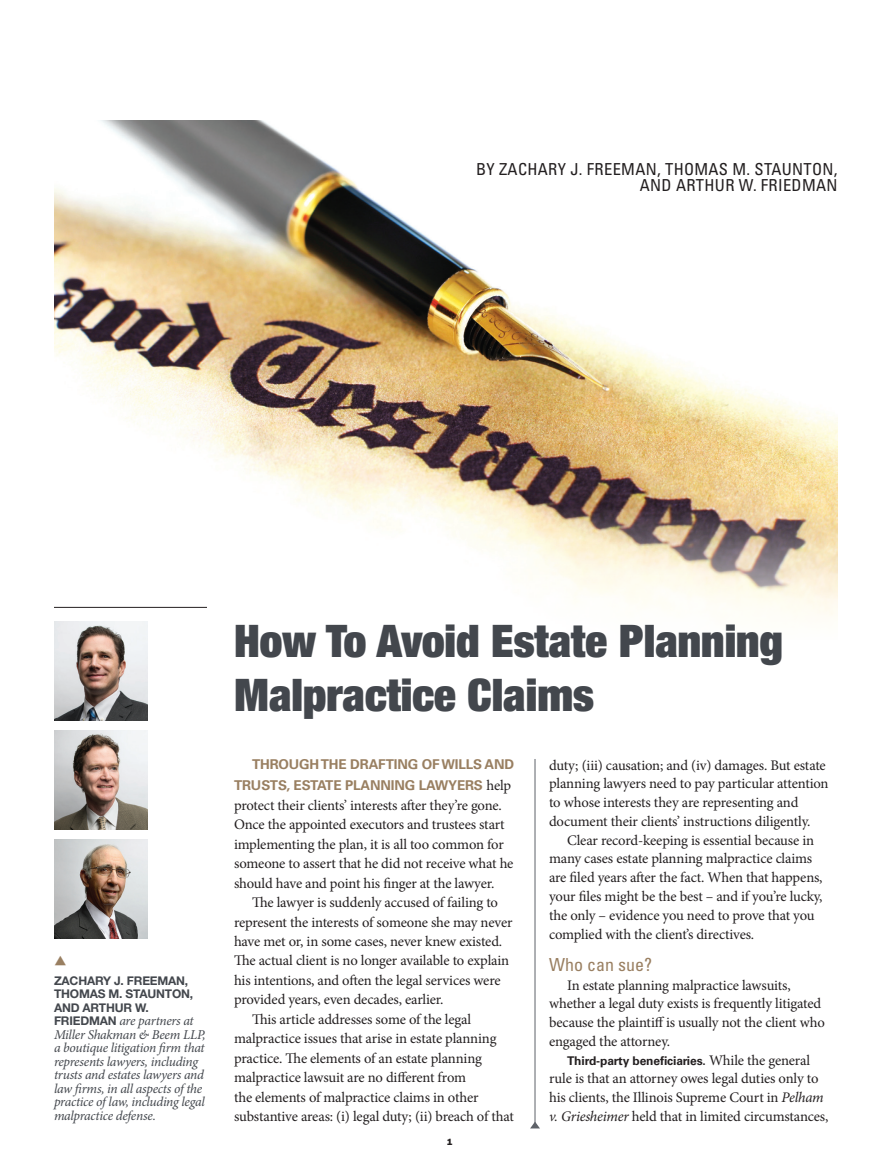
<style>
.page{position:relative;width:891px;height:1175px;background:#fff}
.page>*{position:absolute;margin:0;border:0;box-sizing:border-box;transform-origin:0 0}
.arthed{font:900 condensed 45px/54px "Helvetica Neue LT Std";color:#43474d}
.copyhead{font:condensed 18px "Univers LT Std";color:#997f61}
.byline{font:condensed 16.5px/15.8px "Univers LT Std";letter-spacing:.02em;color:#231f20;text-align:right}
.body{font:14.7px/19.5px "Minion Pro";letter-spacing:-.01em;color:#231f20}
.bio{font:italic 13.5px/13.5px "Minion Pro";letter-spacing:-.02em;color:#43474d}
.body-2{font:700 13.5px/21.8px "Univers LT Std";letter-spacing:-.01em;color:#997f61;text-align:right}
.bio-2{font:700 12px/13.5px "Helvetica Neue LT Std";letter-spacing:-.015em;color:#43474d}
.body-3{font:700 12px "Univers LT Std";letter-spacing:-.01em;color:#231f20}
.t1{font:9px "ITC Franklin Gothic Std Hvy";color:#231f20}
.s1{font-family:"Helvetica Neue LT Std";font-weight:700;font-style:normal;font-size:12px}
.s2{font-family:"Minion Pro";font-weight:400;font-size:14.7px;color:#231f20}
.s3{font-family:"Minion Pro";font-weight:400;font-size:14.7px}
.s4{font-style:italic}
</style>
<div class="page">
<img style="left:54px;top:121px;width:784px;height:519px">
<hr style="left:54px;top:607px;width:153px;height:1px;background:#231f20">
<img style="left:54px;top:839px;width:93px;height:99px">
<img style="left:54px;top:730px;width:93px;height:99px">
<img style="left:54px;top:621px;width:93px;height:99px">
<svg style="left:530px;top:1121px;width:10px;height:7px"></svg>
<hr style="left:535px;top:759px;width:1px;height:364px;background:#5e6269">
<p class="byline" style="left:476px;top:161px;width:363px">BY ZACHARY J. FREEMAN, THOMAS M. STAUNTON,<br>AND ARTHUR W. FRIEDMAN</p>
<p class="bio-2" style="left:54px;top:973px;width:141px">ZACHARY J. FREEMAN,<br>THOMAS M. STAUNTON,<br>AND ARTHUR W.</p>
<p class="bio" style="left:54px;top:1014px;width:153px"><span class="s1">FRIEDMAN</span> are partners at<br>Miller Shakman &amp; Beem LLP, a boutique litigation firm that represents lawyers, including trusts and estates lawyers and law firms, in all aspects of the practice of law, including legal malpractice defense.</p>
<p class="arthed" style="left:234px;top:613px;width:550px">How To Avoid Estate Planning<br>Malpractice Claims</p>
<p class="body-2" style="left:234px;top:753px;width:282px">THROUGH THE DRAFTING OF WILLS AND<br>TRUSTS, ESTATE PLANNING LAWYERS <span class="s2">help</span></p>
<p class="body" style="left:234px;top:795px;width:281px">protect their clients’ interests after they’re gone.<br>Once the appointed executors and trustees start implementing the plan, it is all too common for someone to assert that he did not receive what he should have and point his finger at the lawyer.</p>
<p class="body" style="left:234px;top:892px;width:280px;text-indent:18px">The lawyer is suddenly accused of failing to represent the interests of someone she may never have met or, in some cases, never knew existed.<br>The actual client is no longer available to explain his intentions, and often the legal services were provided years, even decades, earlier.</p>
<p class="body" style="left:234px;top:1009px;width:281px;text-indent:18px">This article addresses some of the legal malpractice issues that arise in estate planning practice. The elements of an estate planning malpractice lawsuit are no different from<br>the elements of malpractice claims in other substantive areas: (i) legal duty; (ii) breach of that</p>
<p class="t1" style="left:447px;top:1136px;width:7px">1</p>
<p class="body" style="left:549px;top:755px;width:281px;line-height:18.8px">duty; (iii) causation; and (iv) damages. But estate planning lawyers need to pay particular attention to whose interests they are representing and document their clients’ instructions diligently.</p>
<p class="body" style="left:549px;top:830px;width:275px;line-height:18.8px;text-indent:18px">Clear record-keeping is essential because in many cases estate planning malpractice claims are filed years after the fact. When that happens, your files might be the best – and if you’re lucky, the only – evidence you need to prove that you complied with the client’s directives.</p>
<p class="copyhead" style="left:549px;top:953px;width:104px">Who can sue?</p>
<p class="body" style="left:549px;top:975px;width:277px;line-height:18.8px;text-indent:18px">In estate planning malpractice lawsuits, whether a legal duty exists is frequently litigated because the plaintiff is usually not the client who engaged the attorney.</p>
<p class="body-3" style="left:567px;top:1053px;width:245px">Third-party beneficiaries. <span class="s3">While the general</span></p>
<p class="body" style="left:549px;top:1069px;width:281px;line-height:18.8px">rule is that an attorney owes legal duties only to his clients, the Illinois Supreme Court in <span class="s4">Pelham v. Griesheimer</span> held that in limited circumstances,</p>
</div>
